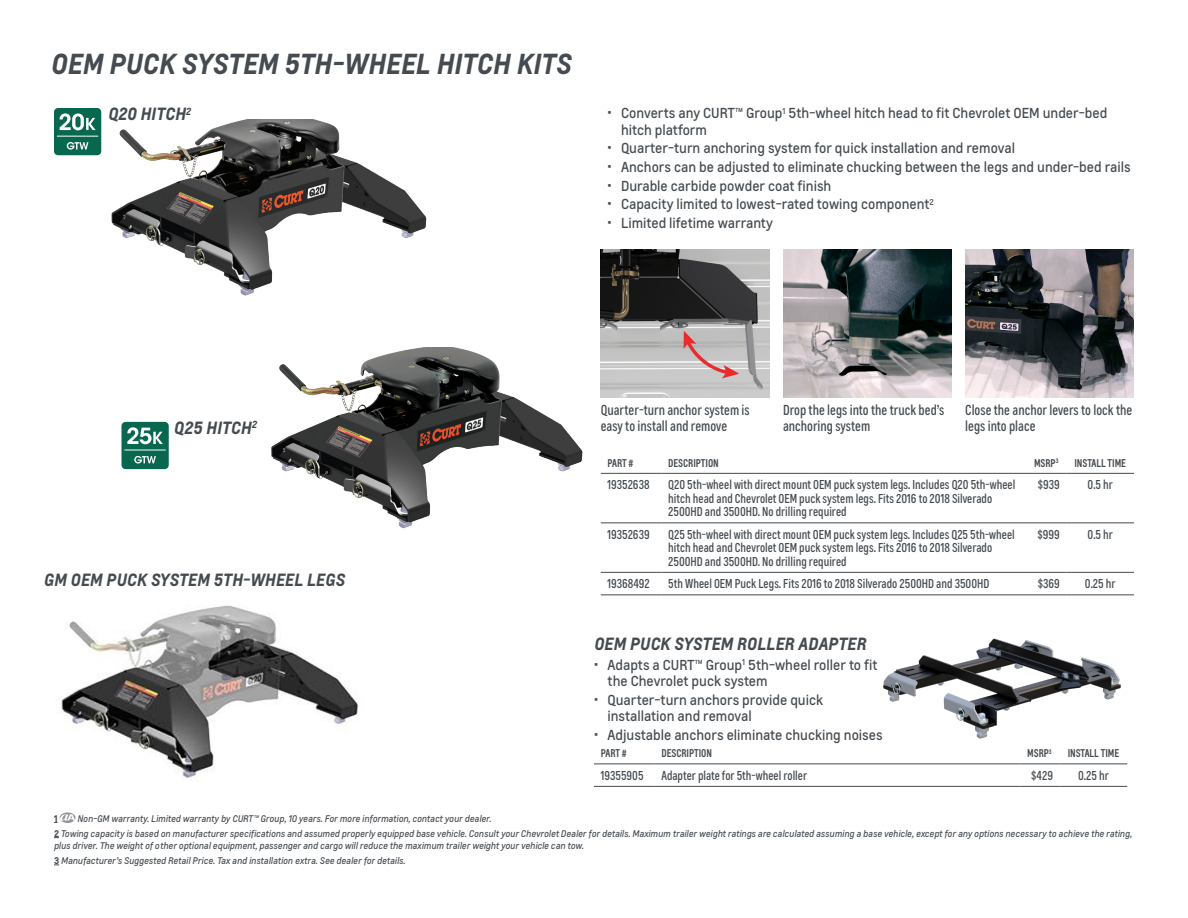
<style>
.page{position:relative;width:1188px;height:918px;background:#fff}
.page>*{position:absolute;margin:0;border:0;box-sizing:border-box;transform-origin:0 0}
.headline_page_2{font:italic 700 27px "Louis Global 2";letter-spacing:-.005em;color:#454b50}
.subhead{font:italic 700 16.5px "Louis Global 2";color:#454b50}
.t1{font:13.5px/16.5px "Louis Global 2";color:#454b50}
.caption_gray{font:condensed 13.5px/16.5px "Louis Global 2";color:#454b50}
.body_chart_no_rule{font:condensed 12px/13.5px "Louis Global 2";color:#454b50}
.body_chart_msrp{font:condensed 12px "Louis Global 2";color:#454b50}
.body_chart_no_rule_h{font:600 condensed 10.5px "Louis Global 2";letter-spacing:-.005em;color:#454b50}
.disclaimer{font:italic 9px/12px "Louis Global 2";color:#454b50}
.disclaimer-2{font:700 9px "Louis Global 2";color:#454b50}
.s1{font-weight:700;font-style:normal}
</style>
<div class="page">
<img style="left:61px;top:605px;width:297px;height:173px">
<img style="left:783px;top:249px;width:169px;height:149px">
<img style="left:601px;top:249px;width:169px;height:149px">
<img style="left:883px;top:638px;width:238px;height:101px">
<img style="left:111px;top:120px;width:316px;height:176px">
<img style="left:271px;top:348px;width:312px;height:181px">
<img style="left:965px;top:249px;width:169px;height:149px">
<div style="left:54px;top:108px;width:47px;height:47px;background:#08674f;border-radius:4px"></div>
<hr style="left:57px;top:136px;width:41px;height:1px;background:#fff">
<svg style="left:60px;top:113px;width:36px;height:17px"></svg>
<svg style="left:67px;top:142px;width:21px;height:8px"></svg>
<div style="left:122px;top:422px;width:47px;height:47px;background:#08674f;border-radius:4px"></div>
<hr style="left:124px;top:450px;width:42px;height:1px;background:#fff">
<svg style="left:127px;top:427px;width:36px;height:17px"></svg>
<svg style="left:134px;top:456px;width:22px;height:8px"></svg>
<svg style="left:60px;top:812px;width:16px;height:11px"></svg>
<svg style="left:54px;top:814px;width:21px;height:9px"></svg>
<hr style="left:601px;top:473px;width:61px;height:1px;background:#454b50">
<hr style="left:662px;top:473px;width:364px;height:1px;background:#454b50">
<hr style="left:1026px;top:473px;width:40px;height:1px;background:#454b50">
<hr style="left:1066px;top:473px;width:68px;height:1px;background:#454b50">
<hr style="left:601px;top:522px;width:61px;height:1px;background:#454b50">
<hr style="left:601px;top:572px;width:61px;height:1px;background:#454b50">
<hr style="left:662px;top:522px;width:364px;height:1px;background:#454b50">
<hr style="left:1026px;top:522px;width:40px;height:1px;background:#454b50">
<hr style="left:1066px;top:522px;width:68px;height:1px;background:#454b50">
<hr style="left:662px;top:572px;width:364px;height:1px;background:#454b50">
<hr style="left:1026px;top:572px;width:40px;height:1px;background:#454b50">
<hr style="left:1066px;top:572px;width:68px;height:1px;background:#454b50">
<hr style="left:601px;top:594px;width:61px;height:1px;background:#454b50">
<hr style="left:662px;top:594px;width:364px;height:1px;background:#454b50">
<hr style="left:1026px;top:594px;width:40px;height:1px;background:#454b50">
<hr style="left:1066px;top:594px;width:68px;height:1px;background:#454b50">
<hr style="left:594px;top:764px;width:61px;height:1px;background:#454b50">
<hr style="left:655px;top:764px;width:364px;height:1px;background:#454b50">
<hr style="left:1019px;top:764px;width:41px;height:1px;background:#454b50">
<hr style="left:1060px;top:764px;width:67px;height:1px;background:#454b50">
<hr style="left:594px;top:786px;width:61px;height:1px;background:#454b50">
<hr style="left:655px;top:786px;width:364px;height:1px;background:#454b50">
<hr style="left:1019px;top:786px;width:41px;height:1px;background:#454b50">
<hr style="left:1060px;top:786px;width:67px;height:1px;background:#454b50">
<p class="headline_page_2" style="left:51px;top:44px;width:522px">OEM PUCK SYSTEM 5TH-WHEEL HITCH KITS</p>
<p class="subhead" style="left:108px;top:102px;width:85px">Q20 HITCH<sup>2</sup></p>
<p class="t1" style="left:621px;top:105px;width:488px;text-indent:-14px">• Converts any CURT™ Group<sup>1</sup> 5th-wheel hitch head to fit Chevrolet OEM under-bed hitch platform</p>
<p class="t1" style="left:608px;top:140px;width:409px">• Quarter-turn anchoring system for quick installation and removal</p>
<p class="t1" style="left:608px;top:158px;width:525px">• Anchors can be adjusted to eliminate chucking between the legs and under-bed rails</p>
<p class="t1" style="left:608px;top:177px;width:225px">• Durable carbide powder coat finish</p>
<p class="t1" style="left:608px;top:196px;width:328px">• Capacity limited to lowest-rated towing component<sup>2</sup></p>
<p class="t1" style="left:608px;top:214px;width:167px">• Limited lifetime warranty</p>
<p class="subhead" style="left:174px;top:416px;width:85px">Q25 HITCH<sup>2</sup></p>
<p class="subhead" style="left:44px;top:568px;width:303px">GM OEM PUCK SYSTEM 5TH-WHEEL LEGS</p>
<p class="caption_gray" style="left:601px;top:401px;width:150px">Quarter-turn anchor system is easy to install and remove</p>
<p class="caption_gray" style="left:965px;top:401px;width:169px">Close the anchor levers to lock the legs into place</p>
<p class="caption_gray" style="left:783px;top:401px;width:163px">Drop the legs into the truck bed’s anchoring system</p>
<p class="body_chart_no_rule_h" style="left:608px;top:456px;width:27px">PART #</p>
<p class="body_chart_no_rule_h" style="left:668px;top:456px;width:52px">DESCRIPTION</p>
<p class="body_chart_no_rule_h" style="left:1034px;top:456px;width:26px">MSRP<sup>3</sup></p>
<p class="body_chart_no_rule_h" style="left:1074px;top:456px;width:53px">INSTALL TIME</p>
<p class="body_chart_no_rule" style="left:608px;top:478px;width:44px">19352638</p>
<p class="body_chart_no_rule" style="left:668px;top:478px;width:349px">Q20 5th-wheel with direct mount OEM puck system legs. Includes Q20 5th-wheel hitch head and Chevrolet OEM puck system legs. Fits 2016 to 2018 Silverado<br>2500HD and 3500HD. No drilling required</p>
<p class="body_chart_msrp" style="left:1038px;top:477px;width:23px">$939</p>
<p class="body_chart_msrp" style="left:1088px;top:477px;width:27px">0.5 hr</p>
<p class="body_chart_no_rule" style="left:608px;top:527px;width:44px">19352639</p>
<p class="body_chart_no_rule" style="left:668px;top:527px;width:348px">Q25 5th-wheel with direct mount OEM puck system legs. Includes Q25 5th-wheel hitch head and Chevrolet OEM puck system legs. Fits 2016 to 2018 Silverado<br>2500HD and 3500HD. No drilling required</p>
<p class="body_chart_msrp" style="left:1038px;top:526px;width:24px">$999</p>
<p class="body_chart_msrp" style="left:1088px;top:526px;width:27px">0.5 hr</p>
<p class="body_chart_no_rule" style="left:608px;top:577px;width:44px">19368492</p>
<p class="body_chart_no_rule" style="left:668px;top:577px;width:323px">5th Wheel OEM Puck Legs. Fits 2016 to 2018 Silverado 2500HD and 3500HD</p>
<p class="body_chart_msrp" style="left:1038px;top:576px;width:23px">$369</p>
<p class="body_chart_msrp" style="left:1085px;top:576px;width:32px">0.25 hr</p>
<p class="subhead" style="left:594px;top:632px;width:274px">OEM PUCK SYSTEM ROLLER ADAPTER</p>
<p class="t1" style="left:608px;top:656px;width:271px;text-indent:-14px">• Adapts a CURT™ Group<sup>1</sup> 5th-wheel roller to fit the Chevrolet puck system</p>
<p class="t1" style="left:608px;top:691px;width:217px;text-indent:-14px">• Quarter-turn anchors provide quick installation and removal</p>
<p class="t1" style="left:594px;top:727px;width:290px">• Adjustable anchors eliminate chucking noises</p>
<p class="body_chart_no_rule_h" style="left:601px;top:746px;width:27px">PART #</p>
<p class="body_chart_no_rule_h" style="left:662px;top:746px;width:52px">DESCRIPTION</p>
<p class="body_chart_no_rule_h" style="left:1027px;top:746px;width:26px">MSRP<sup>3</sup></p>
<p class="body_chart_no_rule_h" style="left:1068px;top:746px;width:53px">INSTALL TIME</p>
<p class="body_chart_no_rule" style="left:601px;top:768px;width:44px">19355905</p>
<p class="body_chart_no_rule" style="left:662px;top:768px;width:147px">Adapter plate for 5th-wheel roller</p>
<p class="body_chart_msrp" style="left:1031px;top:767px;width:23px">$429</p>
<p class="body_chart_msrp" style="left:1078px;top:767px;width:32px">0.25 hr</p>
<p class="disclaimer-2" style="left:54px;top:812px;width:5px">1</p>
<p class="disclaimer" style="left:78px;top:812px;width:415px">Non-GM warranty. Limited warranty by CURT™ Group, 10 years. For more information, contact your dealer.</p>
<p class="disclaimer" style="left:54px;top:827px;width:1080px"><span class="s1">2</span> Towing capacity is based on manufacturer specifications and assumed properly equipped base vehicle. Consult your Chevrolet Dealer for details. Maximum trailer weight ratings are calculated assuming a base vehicle, except for any options necessary to achieve the rating, plus driver. The weight of other optional equipment, passenger and cargo will reduce the maximum trailer weight your vehicle can tow.</p>
<p class="disclaimer" style="left:54px;top:855px;width:353px"><span class="s1">3</span> Manufacturer’s Suggested Retail Price. Tax and installation extra. See dealer for details.</p>
</div>
